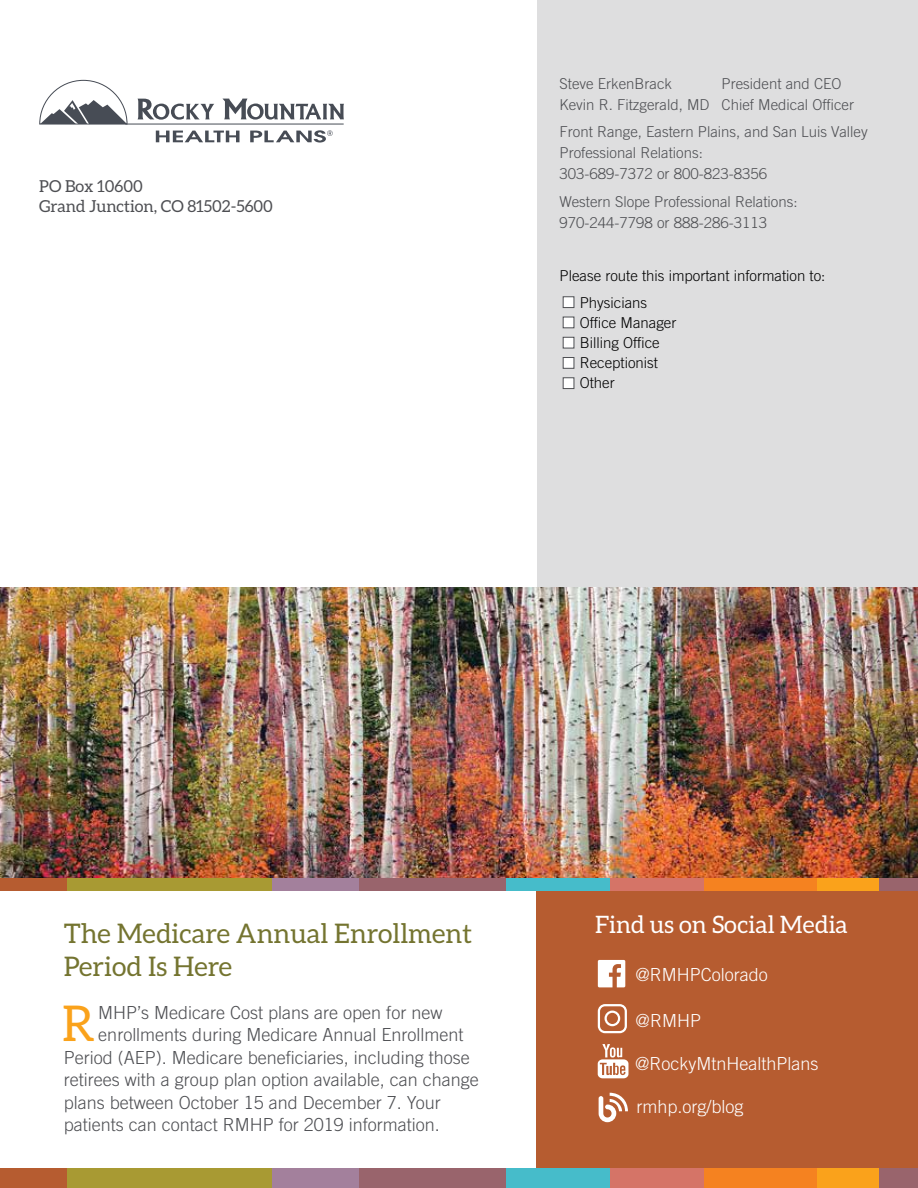
<style>
.page{position:relative;width:918px;height:1188px;background:#fff}
.page>*{position:absolute;margin:0;border:0;box-sizing:border-box;transform-origin:0 0}
.t1{font:49.35px "Aleo";color:#faa21b}
.t2{font:27px/33px "Aleo";color:#747430}
.t3{font:24px "Aleo";color:#fff}
.t4{font:300 18px "Trade Gothic LT Pro";color:#4e4f53}
.t5{font:300 18px "Trade Gothic LT Pro";color:#fff}
.t6{font:16.5px/19.8px "Aleo";color:#4e4f53}
.t7{font:300 15px/21px "Trade Gothic LT Pro";color:#4e4f53}
.t8{font:300 15px/20.1px "Trade Gothic LT Pro";color:#000}
</style>
<div class="page">
<div style="left:537px;top:874px;width:381px;height:314px;background:#b65c30"></div>
<hr style="left:125px;top:124px;width:219px;height:1px;background:#474c55">
<svg style="left:39px;top:80px;width:89px;height:45px"></svg>
<svg style="left:138px;top:99px;width:76px;height:21px"></svg>
<svg style="left:223px;top:99px;width:121px;height:21px"></svg>
<svg style="left:156px;top:131px;width:83px;height:11px"></svg>
<svg style="left:250px;top:130px;width:83px;height:13px"></svg>
<div style="left:538px;top:0;width:380px;height:587px;background:#dededf"></div>
<div style="left:563px;top:297px;width:11px;height:11px;background:#fff;border:1px solid #4e4f53"></div>
<div style="left:563px;top:317px;width:11px;height:11px;background:#fff;border:1px solid #4e4f53"></div>
<div style="left:563px;top:337px;width:11px;height:11px;background:#fff;border:1px solid #4e4f53"></div>
<div style="left:563px;top:357px;width:11px;height:12px;background:#fff;border:1px solid #4e4f53"></div>
<div style="left:563px;top:378px;width:11px;height:11px;background:#fff;border:1px solid #4e4f53"></div>
<svg style="left:598px;top:960px;width:27px;height:27px"></svg>
<svg style="left:598px;top:1004px;width:29px;height:29px"></svg>
<svg style="left:598px;top:1044px;width:30px;height:34px"></svg>
<svg style="left:599px;top:1093px;width:29px;height:29px"></svg>
<img style="left:0;top:588px;width:918px;height:290px">
<div style="left:62px;top:1168px;width:212px;height:20px;background:#a89a33"></div>
<div style="left:272px;top:1168px;width:89px;height:20px;background:#a3809c"></div>
<div style="left:359px;top:1168px;width:71px;height:20px;background:#99646c"></div>
<div style="left:0;top:1168px;width:67px;height:20px;background:#b65c30"></div>
<div style="left:856px;top:1169px;width:62px;height:19px;background:#99646c"></div>
<div style="left:416px;top:1169px;width:92px;height:19px;background:#99646c"></div>
<div style="left:506px;top:1169px;width:106px;height:19px;background:#46bcca"></div>
<div style="left:610px;top:1169px;width:97px;height:19px;background:#d57467"></div>
<div style="left:705px;top:1169px;width:114px;height:19px;background:#f58220"></div>
<div style="left:817px;top:1169px;width:62px;height:19px;background:#faa21b"></div>
<div style="left:62px;top:878px;width:212px;height:13px;background:#a89a33"></div>
<div style="left:272px;top:878px;width:89px;height:13px;background:#a3809c"></div>
<div style="left:359px;top:878px;width:71px;height:13px;background:#99646c"></div>
<div style="left:0;top:878px;width:67px;height:13px;background:#b65c30"></div>
<div style="left:856px;top:878px;width:62px;height:13px;background:#99646c"></div>
<div style="left:416px;top:878px;width:92px;height:13px;background:#99646c"></div>
<div style="left:506px;top:878px;width:106px;height:13px;background:#46bcca"></div>
<div style="left:610px;top:878px;width:97px;height:13px;background:#d57467"></div>
<div style="left:705px;top:878px;width:114px;height:13px;background:#f58220"></div>
<div style="left:817px;top:878px;width:62px;height:13px;background:#faa21b"></div>
<p class="t6" style="left:39px;top:176px;width:235px">PO Box 10600<br>Grand Junction, CO 81502-5600</p>
<p class="t7" style="left:560px;top:73px;width:296px;text-indent:162px">President and CEO<br>Kevin R. Fitzgerald, MD Chief Medical Officer</p>
<p class="t7" style="left:560px;top:121px;width:310px">Front Range, Eastern Plains, and San Luis Valley<br>Professional Relations:<br>303-689-7372 or 800-823-8356</p>
<p class="t7" style="left:560px;top:191px;width:240px">Western Slope Professional Relations:<br>970-244-7798 or 888-286-3113</p>
<p class="t7" style="left:560px;top:73px;width:114px">Steve ErkenBrack</p>
<p class="t8" style="left:580px;top:262px;width:247px;line-height:26.8px;text-indent:-20px">Please route this important information to:<br>Physicians</p>
<p class="t8" style="left:580px;top:312px;width:98px">Office Manager<br>Billing Office<br>Receptionist<br>Other</p>
<h2 class="t2" style="left:64px;top:917px;width:410px">The Medicare Annual Enrollment<br>Period Is Here</h2>
<h1 class="t1" style="left:62px;top:996px;width:35px">R</h1>
<p class="t4" style="left:98px;top:1002px;width:346px">MHP’s Medicare Cost plans are open for new</p>
<p class="t4" style="left:98px;top:1024px;width:367px">enrollments during Medicare Annual Enrollment</p>
<p class="t4" style="left:64px;top:1047px;width:408px">Period (AEP). Medicare beneficiaries, including those</p>
<p class="t4" style="left:64px;top:1069px;width:417px">retirees with a group plan option available, can change</p>
<p class="t4" style="left:64px;top:1092px;width:379px">plans between October 15 and December 7. Your</p>
<p class="t4" style="left:64px;top:1114px;width:378px">patients can contact RMHP for 2019 information.</p>
<h3 class="t3" style="left:595px;top:911px;width:254px">Find us on Social Media</h3>
<p class="t5" style="left:636px;top:964px;width:134px">@RMHPColorado</p>
<p class="t5" style="left:636px;top:1010px;width:67px">@RMHP</p>
<p class="t5" style="left:635px;top:1053px;width:185px">@RockyMtnHealthPlans</p>
<p class="t5" style="left:637px;top:1096px;width:109px">rmhp.org/blog</p>
</div>
